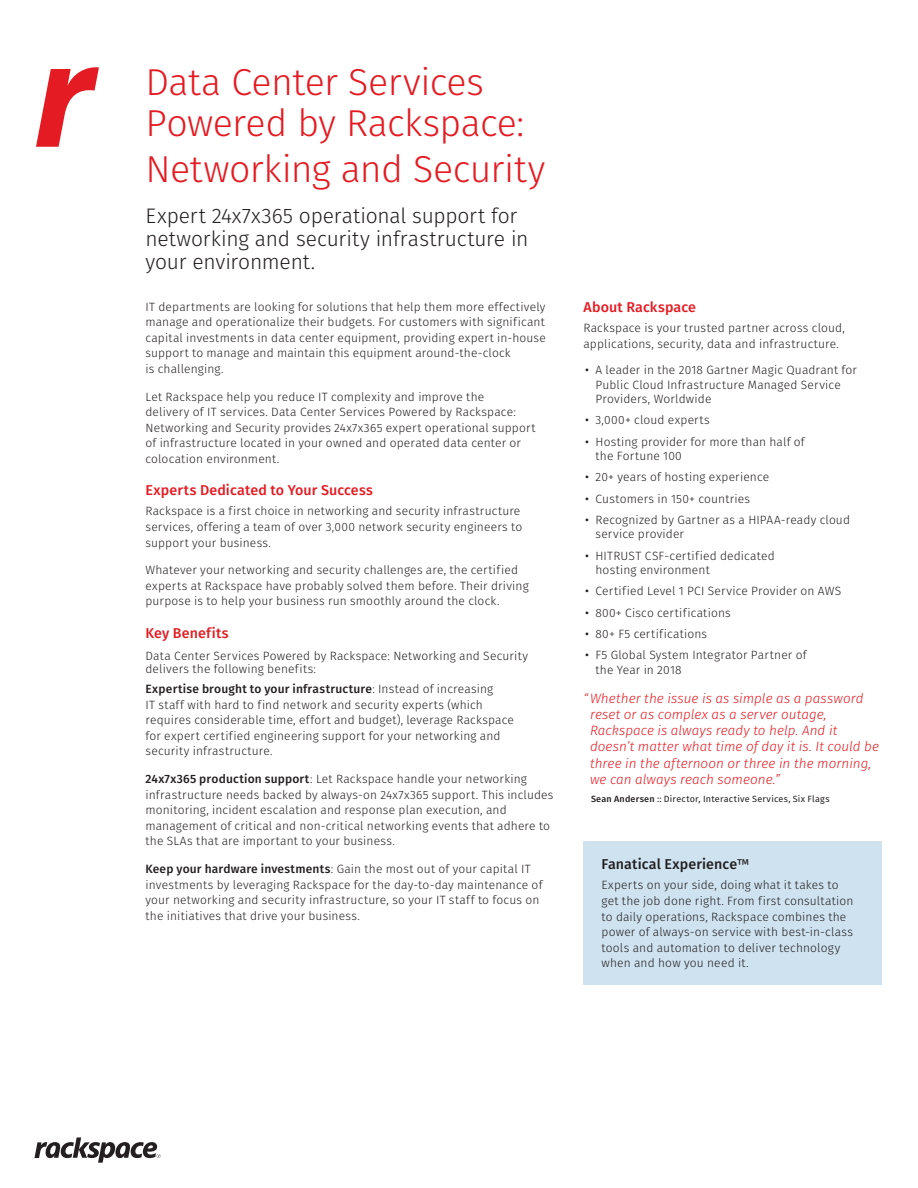
<style>
.page{position:relative;width:918px;height:1188px;background:#fff}
.page>*{position:absolute;margin:0;border:0;box-sizing:border-box;transform-origin:0 0}
.Document_Title{font:300 37.5px/41.2px "Fira Sans";letter-spacing:-.015em;color:#e41b22}
.Sub-Headline{font:300 21px/23.1px "Fira Sans";letter-spacing:-.005em;color:#231f20}
.Large_Headline{font:500 14.25px "Fira Sans";letter-spacing:.01em;color:#e41b22}
.Large_Headline_Black{font:500 14.25px "Fira Sans";letter-spacing:.01em;color:#231f20}
.Quote_Block{font:italic 300 13.5px/16.2px "Fira Sans";letter-spacing:.005em;color:#e41b22}
.Paragraph{font:300 12px/15.6px "Fira Sans";letter-spacing:.015em;color:#231f20}
.Large_Headline-2{font:300 12px/13.2px "Fira Sans";letter-spacing:.015em;color:#231f20}
.Quote_Attribution{font:9px "Fira Sans";letter-spacing:.025em;color:#231f20}
.s1{font-weight:500}
.s2{font-weight:400}
</style>
<div class="page">
<svg style="left:36px;top:67px;width:63px;height:80px"></svg>
<svg style="left:34px;top:1137px;width:127px;height:26px"></svg>
<div style="left:584px;top:841px;width:298px;height:144px;background:#cee2f0"></div>
<p class="Document_Title" style="left:146px;top:61px;width:380px">Data Center Services<br>Powered by Rackspace:</p>
<p class="Document_Title" style="left:146px;top:148px;width:401px">Networking and Security</p>
<p class="Sub-Headline" style="left:146px;top:204px;width:385px">Expert 24x7x365 operational support for networking and security infrastructure in your environment.</p>
<p class="Paragraph" style="left:146px;top:299px;width:402px">IT departments are looking for solutions that help them more effectively manage and operationalize their budgets. For customers with significant capital investments in data center equipment, providing expert in-house support to manage and maintain this equipment around-the-clock<br>is challenging.</p>
<p class="Paragraph" style="left:146px;top:389px;width:391px">Let Rackspace help you reduce IT complexity and improve the<br>delivery of IT services. Data Center Services Powered by Rackspace:<br>Networking and Security provides 24x7x365 expert operational support of infrastructure located in your owned and operated data center or colocation environment.</p>
<p class="Large_Headline" style="left:146px;top:479px;width:229px">Experts Dedicated to Your Success</p>
<p class="Paragraph" style="left:146px;top:503px;width:378px">Rackspace is a first choice in networking and security infrastructure services, offering a team of over 3,000 network security engineers to support your business.</p>
<p class="Paragraph" style="left:146px;top:562px;width:385px">Whatever your networking and security challenges are, the certified experts at Rackspace have probably solved them before. Their driving purpose is to help your business run smoothly around the clock.</p>
<p class="Large_Headline" style="left:146px;top:621px;width:85px">Key Benefits</p>
<p class="Large_Headline-2" style="left:146px;top:649px;width:384px">Data Center Services Powered by Rackspace: Networking and Security delivers the following benefits:</p>
<p class="Paragraph" style="left:146px;top:681px;width:370px"><span class="s1">Expertise brought to your infrastructure</span>: Instead of increasing<br>IT staff with hard to find network and security experts (which requires considerable time, effort and budget), leverage Rackspace for expert certified engineering support for your networking and security infrastructure.</p>
<p class="Paragraph" style="left:146px;top:771px;width:410px"><span class="s1">24x7x365 production support</span>: Let Rackspace handle your networking infrastructure needs backed by always-on 24x7x365 support. This includes monitoring, incident escalation and response plan execution, and management of critical and non-critical networking events that adhere to the SLAs that are important to your business.</p>
<p class="Paragraph" style="left:146px;top:861px;width:399px"><span class="s1">Keep your hardware investments</span>: Gain the most out of your capital IT investments by leveraging Rackspace for the day-to-day maintenance of your networking and security infrastructure, so your IT staff to focus on the initiatives that drive your business.</p>
<p class="Large_Headline" style="left:584px;top:296px;width:114px">About Rackspace</p>
<p class="Paragraph" style="left:584px;top:320px;width:263px">Rackspace is your trusted partner across cloud, applications, security, data and infrastructure.</p>
<p class="Paragraph" style="left:596px;top:363px;width:263px;line-height:14.4px;text-indent:-10px"><span class="s2">•</span> A leader in the 2018 Gartner Magic Quadrant for<br>Public Cloud Infrastructure Managed Service<br>Providers, Worldwide</p>
<p class="Paragraph" style="left:585px;top:412px;width:126px"><span class="s2">•</span> 3,000+ cloud experts</p>
<p class="Paragraph" style="left:596px;top:434px;width:211px;line-height:14.4px;text-indent:-10px"><span class="s2">•</span> Hosting provider for more than half of the Fortune 100</p>
<p class="Paragraph" style="left:585px;top:469px;width:186px"><span class="s2">•</span> 20+ years of hosting experience</p>
<p class="Paragraph" style="left:585px;top:491px;width:167px"><span class="s2">•</span> Customers in 150+ countries</p>
<p class="Paragraph" style="left:596px;top:513px;width:256px;line-height:14.4px;text-indent:-10px"><span class="s2">•</span> Recognized by Gartner as a HIPAA-ready cloud service provider</p>
<p class="Paragraph" style="left:596px;top:548px;width:181px;line-height:14.4px;text-indent:-10px"><span class="s2">•</span> HITRUST CSF-certified dedicated hosting environment</p>
<p class="Paragraph" style="left:585px;top:583px;width:258px"><span class="s2">•</span> Certified Level 1 PCI Service Provider on AWS</p>
<p class="Paragraph" style="left:585px;top:605px;width:147px"><span class="s2">•</span> 800+ Cisco certifications</p>
<p class="Paragraph" style="left:585px;top:626px;width:124px"><span class="s2">•</span> 80+ F5 certifications</p>
<p class="Paragraph" style="left:596px;top:648px;width:213px;line-height:14.4px;text-indent:-10px"><span class="s2">•</span> F5 Global System Integrator Partner of the Year in 2018</p>
<p class="Quote_Block" style="left:590px;top:690px;width:291px;text-indent:-7px">“Whether the issue is as simple as a password reset or as complex as a server outage, Rackspace is always ready to help. And it doesn’t matter what time of day it is. It could be three in the afternoon or three in the morning, we can always reach someone.”</p>
<p class="Quote_Attribution" style="left:591px;top:792px;width:240px"><span class="s1">Sean Andersen</span> :: Director, Interactive Services, Six Flags</p>
<p class="Large_Headline_Black" style="left:602px;top:853px;width:149px">Fanatical Experience<span class="s2">™</span></p>
<p class="Paragraph" style="left:602px;top:877px;width:253px">Experts on your side, doing what it takes to get the job done right. From first consultation to daily operations, Rackspace combines the power of always-on service with best-in-class tools and automation to deliver technology when and how you need it.</p>
</div>
